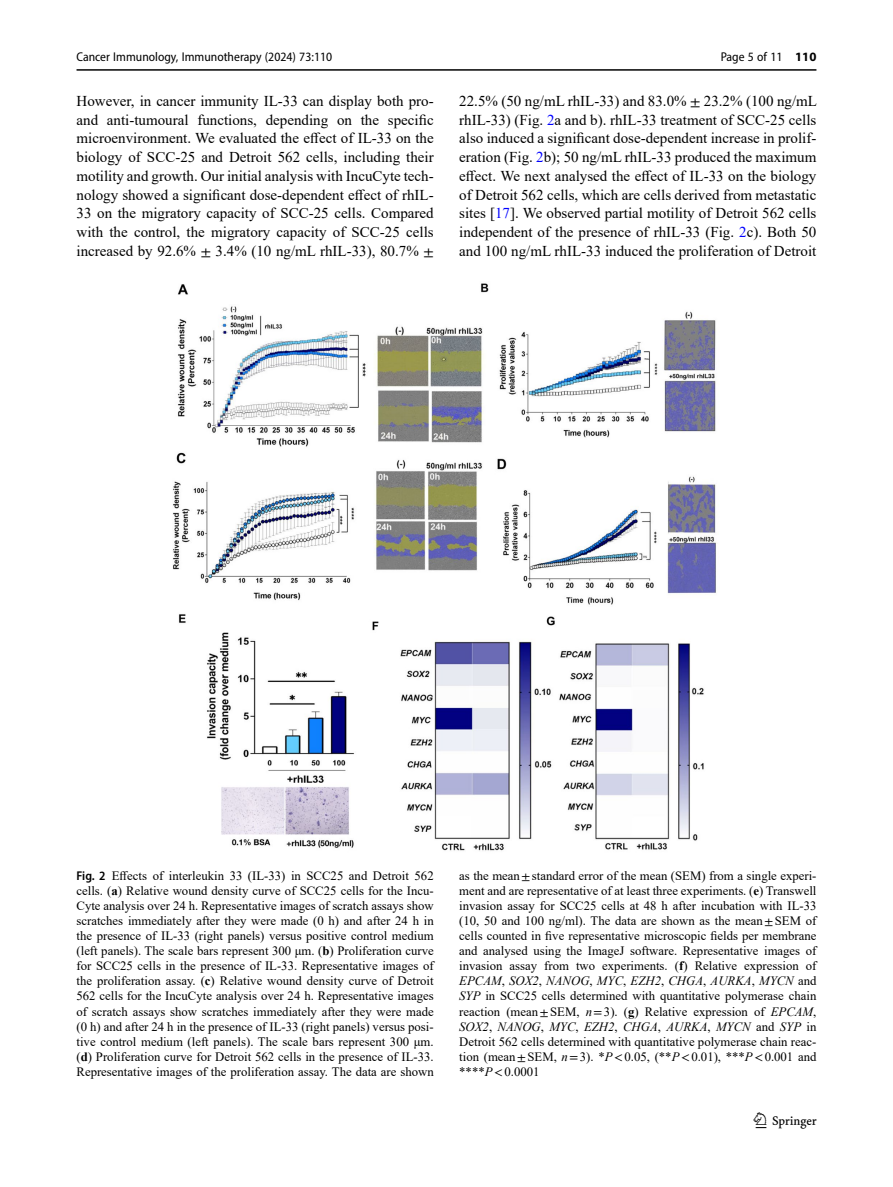
<style>
.page{position:relative;width:893px;height:1187px;background:#fff}
.page>*{position:absolute;margin:0;border:0;box-sizing:border-box;transform-origin:0 0}
.t1{font:22.5px "Springnew";color:#000}
.Body_Text{font:15px/18.8px "Times New Roman";color:#000;text-align:justify}
.Figure_Caption{font:12.75px/15px "Times New Roman";color:#000;text-align:justify}
.t2{font:semi-condensed 12.75px "Myriad Pro";color:#000}
.s1{font-family:"STIX"}
.s2{font-weight:700;font-stretch:normal}
.s3{color:#00f}
.s4{font-family:"Myriad Pro";font-weight:600;font-stretch:semi-condensed}
.s5{font-weight:700}
.s6{font-style:italic}
</style>
<div class="page">
<hr style="left:77px;top:69px;width:739px;height:2px;background:#000">
<img style="left:173px;top:283px;width:544px;height:568px">
<p class="t2" style="left:77px;top:49px;width:257px">Cancer Immunology, Immunotherapy (2024) 73:110</p>
<p class="Body_Text" style="left:77px;top:91px;width:359px">However, in cancer immunity IL-33 can display both pro&shy;and anti-tumoural functions, depending on the specific microenvironment. We evaluated the effect of IL-33 on the biology of SCC-25 and Detroit 562 cells, including their motility and growth. Our initial analysis with IncuCyte tech&shy;nology showed a significant dose-dependent effect of rhIL-33 on the migratory capacity of SCC-25 cells. Compared with the control, the migratory capacity of SCC-25 cells increased by 92.6% <span class="s1">±</span> 3.4% (10 ng/mL rhIL-33), 80.7% <span class="s1">±</span></p>
<p class="t2" style="left:721px;top:49px;width:97px">Page 5 of 11 <span class="s2">110</span></p>
<p class="Body_Text" style="left:459px;top:91px;width:359px">22.5% (50 ng/mL rhIL-33) and 83.0% <span class="s1">±</span> 23.2% (100 ng/mL rhIL-33) (Fig. <span class="s3">2</span>a and b). rhIL-33 treatment of SCC-25 cells also induced a significant dose-dependent increase in prolif&shy;eration (Fig. <span class="s3">2</span>b); 50 ng/mL rhIL-33 produced the maximum effect. We next analysed the effect of IL-33 on the biology of Detroit 562 cells, which are cells derived from metastatic sites [<span class="s3">17</span>]. We observed partial motility of Detroit 562 cells independent of the presence of rhIL-33 (Fig. <span class="s3">2</span>c). Both 50 and 100 ng/mL rhIL-33 induced the proliferation of Detroit</p>
<p class="Figure_Caption" style="left:77px;top:868px;width:359px"><span class="s4">Fig. 2</span> Effects of interleukin 33 (IL-33) in SCC25 and Detroit 562 cells. (<span class="s5">a</span>) Relative wound density curve of SCC25 cells for the Incu-Cyte analysis over 24 h. Representative images of scratch assays show scratches immediately after they were made (0 h) and after 24 h in the presence of IL-33 (right panels) versus positive control medium (left panels). The scale bars represent 300 μm. (<span class="s5">b</span>) Proliferation curve for SCC25 cells in the presence of IL-33. Representative images of the proliferation assay. (<span class="s5">c</span>) Relative wound density curve of Detroit 562 cells for the IncuCyte analysis over 24 h. Representative images of scratch assays show scratches immediately after they were made (0 h) and after 24 h in the presence of IL-33 (right panels) versus posi&shy;tive control medium (left panels). The scale bars represent 300 μm. (<span class="s5">d</span>) Proliferation curve for Detroit 562 cells in the presence of IL-33.<br>Representative images of the proliferation assay. The data are shown</p>
<p class="Figure_Caption" style="left:459px;top:868px;width:359px">as the mean<span class="s1">±</span>standard error of the mean (SEM) from a single experi&shy;ment and are representative of at least three experiments. (<span class="s5">e</span>) Transwell invasion assay for SCC25 cells at 48 h after incubation with IL-33 (10, 50 and 100 ng/ml). The data are shown as the mean<span class="s1">±</span>SEM of cells counted in five representative microscopic fields per membrane and analysed using the ImageJ software. Representative images of invasion assay from two experiments. (<span class="s5">f</span>) Relative expression of <span class="s6">EPCAM</span>, <span class="s6">SOX2</span>, <span class="s6">NANOG</span>, <span class="s6">MYC</span>, <span class="s6">EZH2</span>, <span class="s6">CHGA</span>, <span class="s6">AURKA</span>, <span class="s6">MYCN</span> and <span class="s6">SYP</span> in SCC25 cells determined with quantitative polymerase chain reaction (mean<span class="s1">±</span>SEM, <span class="s6">n</span><span class="s1">=</span>3). (<span class="s5">g</span>) Relative expression of <span class="s6">EPCAM</span>, <span class="s6">SOX2</span>, <span class="s6">NANOG</span>, <span class="s6">MYC</span>, <span class="s6">EZH2</span>, <span class="s6">CHGA</span>, <span class="s6">AURKA</span>, <span class="s6">MYCN</span> and <span class="s6">SYP</span> in Detroit 562 cells determined with quantitative polymerase chain reac&shy;tion (mean<span class="s1">±</span>SEM, <span class="s6">n</span><span class="s1">=</span>3). *<span class="s6">P</span><span class="s1">&lt;</span>0.05, (**<span class="s6">P</span><span class="s1">&lt;</span>0.01), ***<span class="s6">P</span><span class="s1">&lt;</span>0.001 and ****<span class="s6">P</span><span class="s1">&lt;</span>0.0001</p>
<h1 class="t1" style="left:756px;top:1107px;width:63px">1 3</h1>
</div>
